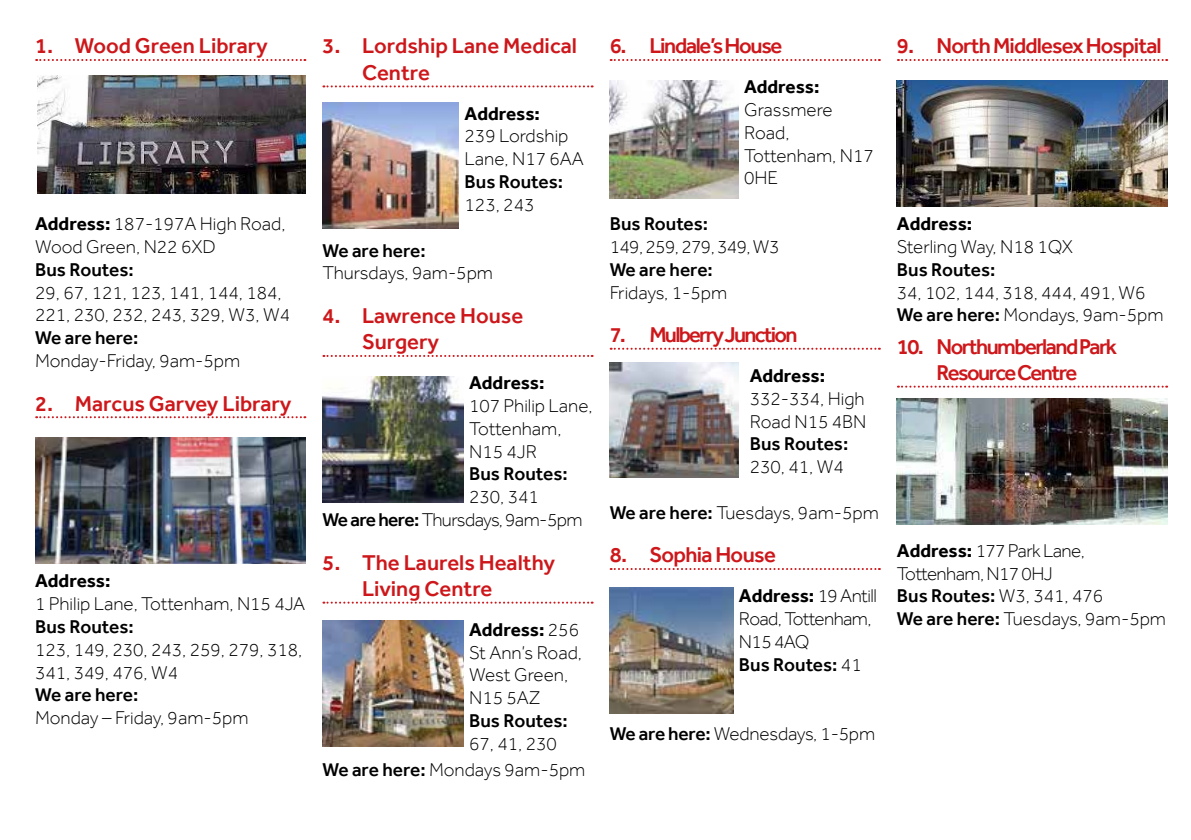
<style>
.page{position:relative;width:1191px;height:840px;background:#fff}
.page>*{position:absolute;margin:0;border:0;box-sizing:border-box;transform-origin:0 0}
.t1{font:500 22px/26.4px "Effra";letter-spacing:-.015em;color:#cd171a}
.t2{font:500 22px/26.4px "Effra";letter-spacing:-.07em;color:#cd171a;text-align:center}
.t3{font:500 22px "Effra";letter-spacing:-.04em;color:#cd171a}
.t4{font:500 22px "Effra";letter-spacing:-.08em;color:#cd171a}
.t5{font:500 22px "Effra";letter-spacing:-.06em;color:#cd171a}
.t6{font:300 19px/22.8px "Effra";color:#000}
.t7{font:300 19px/22.8px "Effra";letter-spacing:-.03em;color:#000}
.t8{font:500 19px "Effra";color:#000}
.t9{font:700 19px "Effra";color:#000}
.s1{font-weight:700}
.s2{font-weight:500}
</style>
<div class="page">
<svg style="left:36px;top:59px;width:269px;height:2px"></svg>
<svg style="left:36px;top:416px;width:269px;height:2px"></svg>
<svg style="left:323px;top:85px;width:269px;height:2px"></svg>
<svg style="left:323px;top:355px;width:269px;height:2px"></svg>
<svg style="left:323px;top:601px;width:269px;height:2px"></svg>
<svg style="left:610px;top:59px;width:270px;height:2px"></svg>
<svg style="left:610px;top:347px;width:270px;height:2px"></svg>
<svg style="left:610px;top:568px;width:270px;height:1px"></svg>
<svg style="left:898px;top:59px;width:269px;height:2px"></svg>
<svg style="left:898px;top:385px;width:269px;height:2px"></svg>
<img style="left:37px;top:75px;width:268px;height:118px">
<img style="left:35px;top:437px;width:270px;height:125px">
<img style="left:323px;top:103px;width:136px;height:125px">
<img style="left:323px;top:376px;width:140px;height:126px">
<img style="left:323px;top:620px;width:140px;height:126px">
<img style="left:609px;top:80px;width:129px;height:118px">
<img style="left:609px;top:362px;width:129px;height:115px">
<img style="left:609px;top:587px;width:124px;height:126px">
<img style="left:897px;top:80px;width:270px;height:126px">
<img style="left:897px;top:398px;width:270px;height:125px">
<p class="t1" style="left:35px;top:32px;width:234px">1. Wood Green Library</p>
<p class="t6" style="left:35px;top:212px;width:252px"><span class="s1">Address:</span> 187-197A High Road,<br>Wood Green, N22 6XD</p>
<p class="t8" style="left:35px;top:258px;width:100px">Bus Routes:</p>
<p class="t6" style="left:35px;top:280px;width:256px">29, 67, 121, 123, 141, 144, 184,<br>221, 230, 232, 243, 329, W3, W4</p>
<p class="t8" style="left:35px;top:326px;width:105px">We are here:</p>
<p class="t6" style="left:35px;top:349px;width:206px">Monday-Friday, 9am-5pm</p>
<p class="t1" style="left:35px;top:389px;width:258px">2. Marcus Garvey Library</p>
<p class="t9" style="left:35px;top:569px;width:77px">Address:</p>
<p class="t6" style="left:35px;top:592px;width:272px">1 Philip Lane, Tottenham, N15 4JA</p>
<p class="t8" style="left:35px;top:615px;width:100px">Bus Routes:</p>
<p class="t6" style="left:35px;top:637px;width:269px">123, 149, 230, 243, 259, 279, 318,<br>341, 349, 476, W4</p>
<p class="t8" style="left:35px;top:683px;width:105px">We are here:</p>
<p class="t6" style="left:35px;top:706px;width:215px">Monday – Friday, 9am-5pm</p>
<p class="t1" style="left:362px;top:32px;width:216px;text-indent:-40px">3. Lordship Lane Medical<br>Centre</p>
<p class="t9" style="left:464px;top:102px;width:77px">Address:</p>
<p class="t6" style="left:464px;top:124px;width:121px">239 Lordship<br>Lane, N17 6AA</p>
<p class="t8" style="left:464px;top:170px;width:100px">Bus Routes:</p>
<p class="t6" style="left:464px;top:193px;width:71px">123, 243</p>
<p class="t8" style="left:322px;top:239px;width:105px">We are here:</p>
<p class="t6" style="left:322px;top:261px;width:172px">Thursdays, 9am-5pm</p>
<p class="t1" style="left:362px;top:302px;width:163px;text-indent:-40px">4. Lawrence House<br>Surgery</p>
<p class="t9" style="left:469px;top:371px;width:77px">Address:</p>
<p class="t6" style="left:469px;top:394px;width:125px">107 Philip Lane,<br>Tottenham,<br>N15 4JR</p>
<p class="t8" style="left:469px;top:462px;width:100px">Bus Routes:</p>
<p class="t7" style="left:322px;top:485px;width:262px;text-indent:147px">230, 341<br><span class="s2">We are here:</span> Thursdays, 9am-5pm</p>
<p class="t1" style="left:362px;top:548px;width:194px;text-indent:-40px">5. The Laurels Healthy<br>Living Centre</p>
<p class="t6" style="left:469px;top:617px;width:114px"><span class="s1">Address:</span> 256<br>St Ann’s Road,<br>West Green,<br>N15 5AZ</p>
<p class="t8" style="left:469px;top:709px;width:100px">Bus Routes:</p>
<p class="t6" style="left:322px;top:730px;width:264px;line-height:26.4px;text-indent:147px">67, 41, 230<br><span class="s2">We are here:</span> Mondays 9am-5pm</p>
<p class="t5" style="left:609px;top:33px;width:174px">6. Lindale’s House</p>
<p class="t9" style="left:744px;top:75px;width:77px">Address:</p>
<p class="t6" style="left:744px;top:98px;width:131px">Grassmere<br>Road,<br>Tottenham, N17<br>0HE</p>
<p class="t8" style="left:609px;top:212px;width:100px">Bus Routes:</p>
<p class="t7" style="left:609px;top:235px;width:171px">149, 259, 279, 349, W3</p>
<p class="t8" style="left:609px;top:258px;width:105px">We are here:</p>
<p class="t6" style="left:609px;top:280px;width:119px">Fridays, 1-5pm</p>
<p class="t4" style="left:609px;top:321px;width:189px">7. Mulberry Junction</p>
<p class="t9" style="left:749px;top:364px;width:77px">Address:</p>
<p class="t6" style="left:749px;top:387px;width:118px">332-334, High<br>Road N15 4BN</p>
<p class="t8" style="left:749px;top:432px;width:100px">Bus Routes:</p>
<p class="t6" style="left:749px;top:455px;width:95px">230, 41, W4</p>
<p class="t6" style="left:609px;top:501px;width:271px"><span class="s2">We are here:</span> Tuesdays, 9am-5pm</p>
<p class="t1" style="left:609px;top:541px;width:168px">8. Sophia House</p>
<p class="t7" style="left:739px;top:584px;width:139px"><span class="s1">Address:</span> 19 Antill<br>Road, Tottenham,<br>N15 4AQ<br><span class="s2">Bus Routes:</span> 41</p>
<p class="t6" style="left:609px;top:722px;width:267px"><span class="s2">We are here:</span> Wednesdays, 1-5pm</p>
<p class="t3" style="left:897px;top:33px;width:266px">9. North Middlesex Hospital</p>
<p class="t9" style="left:897px;top:212px;width:77px">Address:</p>
<p class="t6" style="left:897px;top:235px;width:178px">Sterling Way, N18 1QX</p>
<p class="t8" style="left:897px;top:258px;width:100px">Bus Routes:</p>
<p class="t6" style="left:897px;top:280px;width:268px">34, 102, 144, 318, 444, 491, W6<br><span class="s2">We are here:</span> Mondays, 9am-5pm</p>
<p class="t2" style="left:897px;top:332px;width:222px">10. Northumberland Park<br>Resource Centre</p>
<p class="t7" style="left:897px;top:538px;width:271px"><span class="s1">Address:</span> 177 Park Lane,<br>Tottenham, N17 0HJ<br><span class="s2">Bus Routes:</span> W3, 341, 476<br><span class="s2">We are here:</span> Tuesdays, 9am-5pm</p>
</div>
